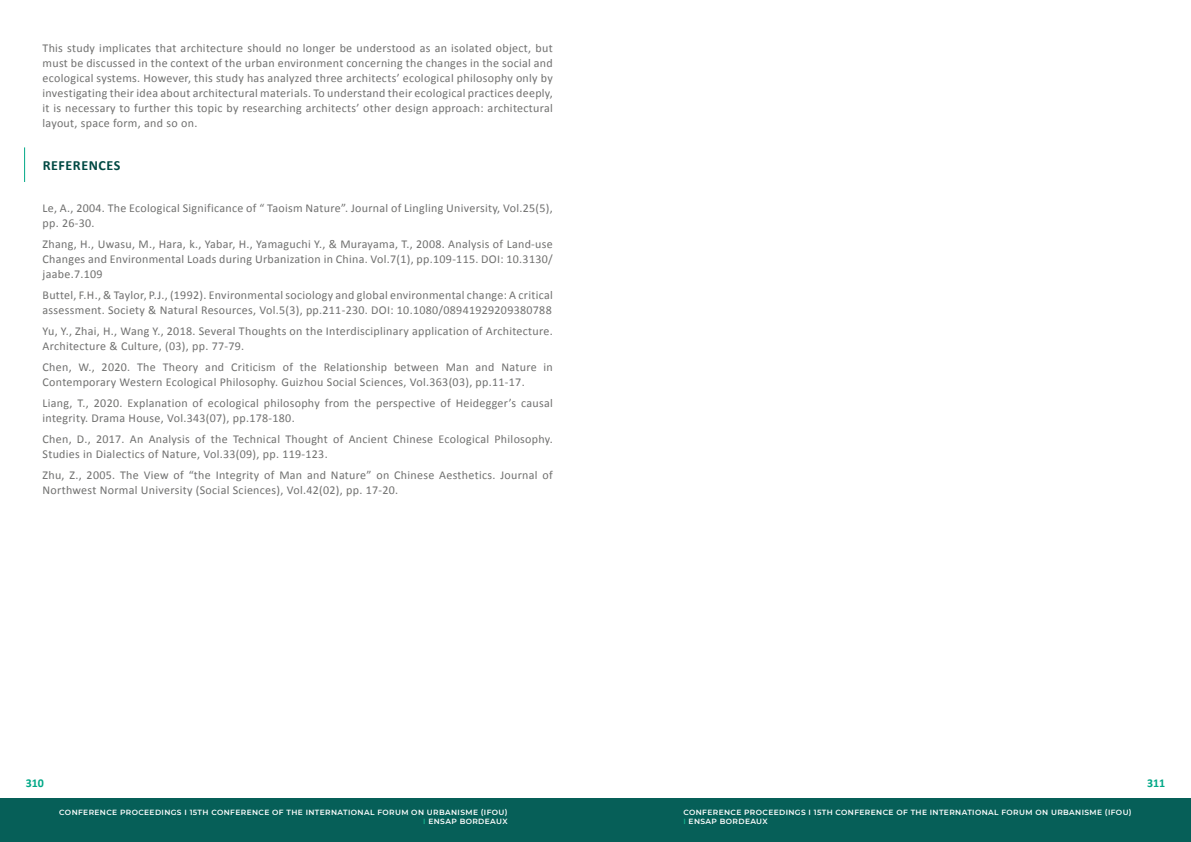
<style>
.page{position:relative;width:1191px;height:842px;background:#fff}
.page>*{position:absolute;margin:0;border:0;box-sizing:border-box;transform-origin:0 0}
.t1{font:700 14px "Calibri";letter-spacing:.04em;color:#004943}
.t2{font:12px/15px "Calibri";letter-spacing:.025em;color:#70706f}
.t3{font:700 12px "Calibri";color:#00a887}
.t4{font:600 7.5px/9px "Montserrat";letter-spacing:.05em;color:#fff}
.s1{color:#15b38f}
</style>
<div class="page">
<div style="left:0;top:799px;width:1191px;height:43px;background:#065f58"></div>
<hr style="left:24px;top:147px;width:1px;height:35px;background:#00a887">
<p class="t2" style="left:43px;top:40px;width:512px;text-align:justify">This study implicates that architecture should no longer be understood as an isolated object, but must be discussed in the context of the urban environment concerning the changes in the social and ecological systems. However, this study has analyzed three architects’ ecological philosophy only by investigating their idea about architectural materials. To understand their ecological practices deeply, it is necessary to further this topic by researching architects’ other design approach: architectural layout, space form, and so on.</p>
<p class="t1" style="left:43px;top:156px;width:79px">REFERENCES</p>
<p class="t2" style="left:43px;top:201px;width:512px">Le, A., 2004. The Ecological Significance of “ Taoism Nature”. Journal of Lingling University, Vol.25(5), pp. 26-30.</p>
<p class="t2" style="left:43px;top:237px;width:512px;text-align:justify">Zhang, H., Uwasu, M., Hara, k., Yabar, H., Yamaguchi Y., &amp; Murayama, T., 2008. Analysis of Land-use Changes and Environmental Loads during Urbanization in China. Vol.7(1), pp.109-115. DOI: 10.3130/ jaabe.7.109</p>
<p class="t2" style="left:43px;top:288px;width:512px">Buttel, F.H., &amp; Taylor, P.J., (1992). Environmental sociology and global environmental change: A critical assessment. Society &amp; Natural Resources, Vol.5(3), pp.211-230. DOI: 10.1080/08941929209380788</p>
<p class="t2" style="left:43px;top:324px;width:512px">Yu, Y., Zhai, H., Wang Y., 2018. Several Thoughts on the Interdisciplinary application of Architecture.<br>Architecture &amp; Culture, (03), pp. 77-79.</p>
<p class="t2" style="left:43px;top:360px;width:512px">Chen, W., 2020. The Theory and Criticism of the Relationship between Man and Nature in<br>Contemporary Western Ecological Philosophy. Guizhou Social Sciences, Vol.363(03), pp.11-17.</p>
<p class="t2" style="left:43px;top:396px;width:512px">Liang, T., 2020. Explanation of ecological philosophy from the perspective of Heidegger’s causal integrity. Drama House, Vol.343(07), pp.178-180.</p>
<p class="t2" style="left:43px;top:432px;width:512px">Chen, D., 2017. An Analysis of the Technical Thought of Ancient Chinese Ecological Philosophy.<br>Studies in Dialectics of Nature, Vol.33(09), pp. 119-123.</p>
<p class="t2" style="left:43px;top:468px;width:512px">Zhu, Z., 2005. The View of “the Integrity of Man and Nature” on Chinese Aesthetics. Journal of<br>Northwest Normal University (Social Sciences), Vol.42(02), pp. 17-20.</p>
<p class="t3" style="left:26px;top:775px;width:20px">310</p>
<p class="t3" style="left:1147px;top:775px;width:20px">311</p>
<p class="t4" style="left:59px;top:807px;width:450px;text-align:right">CONFERENCE PROCEEDINGS I 15TH CONFERENCE OF THE INTERNATIONAL FORUM ON URBANISME (IFOU)<br><span class="s1">I</span> ENSAP BORDEAUX</p>
<p class="t4" style="left:683px;top:807px;width:450px">CONFERENCE PROCEEDINGS I 15TH CONFERENCE OF THE INTERNATIONAL FORUM ON URBANISME (IFOU)<br><span class="s1">I</span> ENSAP BORDEAUX</p>
</div>
